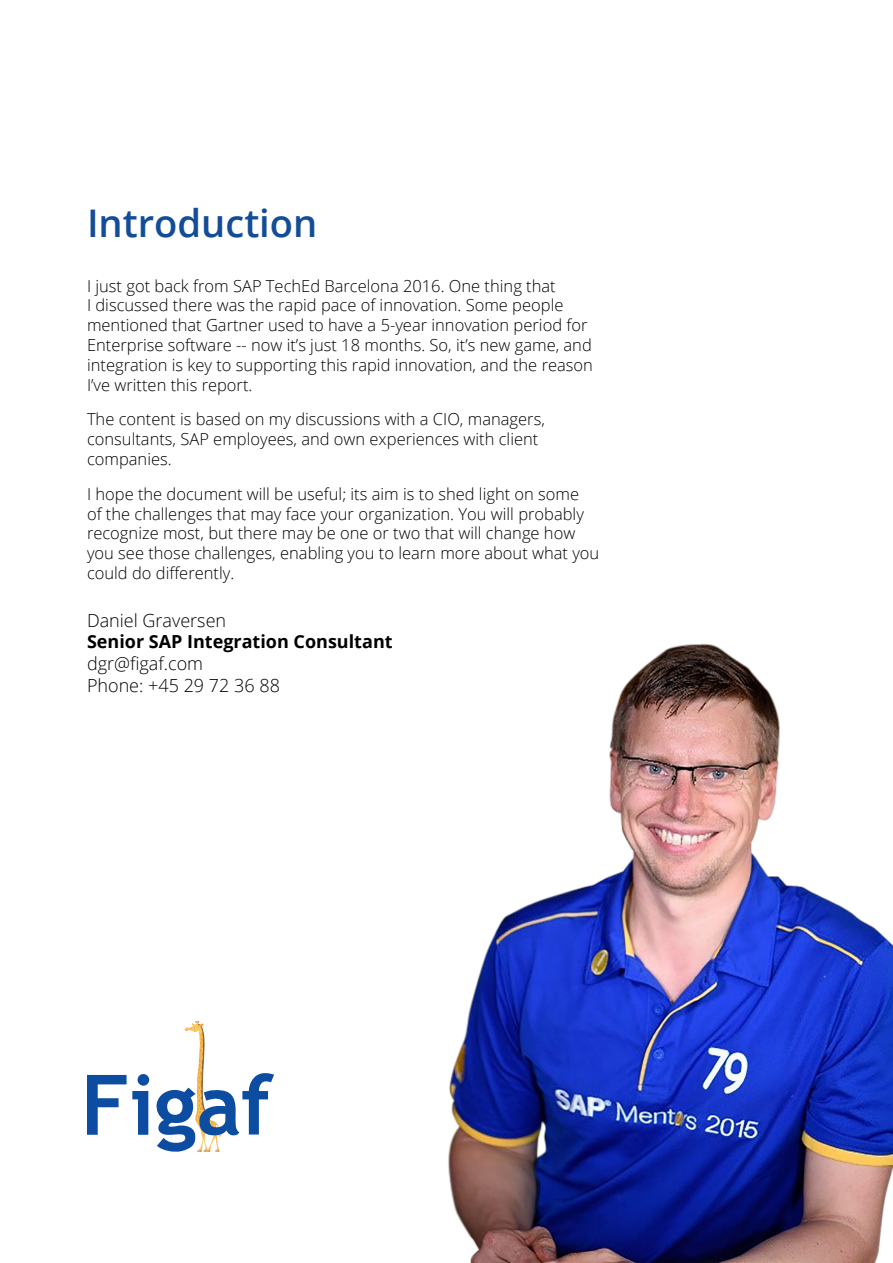
<style>
.page{position:relative;width:893px;height:1263px;background:#fff}
.page>*{position:absolute;margin:0;border:0;box-sizing:border-box;transform-origin:0 0}
.t1{font:600 38.1px "Open Sans";color:#134d97}
.t2{font:300 18px/21.6px "Open Sans";color:#000}
.t3{font:700 18px "Open Sans";color:#000}
.t4{font:300 16.5px/19.8px "Open Sans";color:#000}
</style>
<div class="page">
<img style="left:448px;top:643px;width:445px;height:620px">
<svg style="left:87px;top:1075px;width:61px;height:60px"></svg>
<div style="left:138px;top:1074px;width:11px;height:12px;background:#0c4da2;border-radius:50%"></div>
<svg style="left:156px;top:1021px;width:118px;height:131px"></svg>
<h1 class="t1" style="left:87px;top:197px;width:232px">Introduction</h1>
<p class="t4" style="left:87px;top:275px;width:507px">I just got back from SAP TechEd Barcelona 2016. One thing that<br>I discussed there was the rapid pace of innovation. Some people mentioned that Gartner used to have a 5-year innovation period for Enterprise software -- now it’s just 18 months. So, it’s new game, and integration is key to supporting this rapid innovation, and the reason I’ve written this report.</p>
<p class="t4" style="left:87px;top:409px;width:459px">The content is based on my discussions with a CIO, managers, consultants, SAP employees, and own experiences with client companies.</p>
<p class="t4" style="left:87px;top:483px;width:514px">I hope the document will be useful; its aim is to shed light on some<br>of the challenges that may face your organization. You will probably recognize most, but there may be one or two that will change how you see those challenges, enabling you to learn more about what you could do differently.</p>
<p class="t2" style="left:87px;top:609px;width:141px">Daniel Graversen</p>
<p class="t3" style="left:87px;top:629px;width:307px">Senior SAP Integration Consultant</p>
<p class="t2" style="left:87px;top:652px;width:194px">dgr@figaf.com<br>Phone: +45 29 72 36 88</p>
</div>
